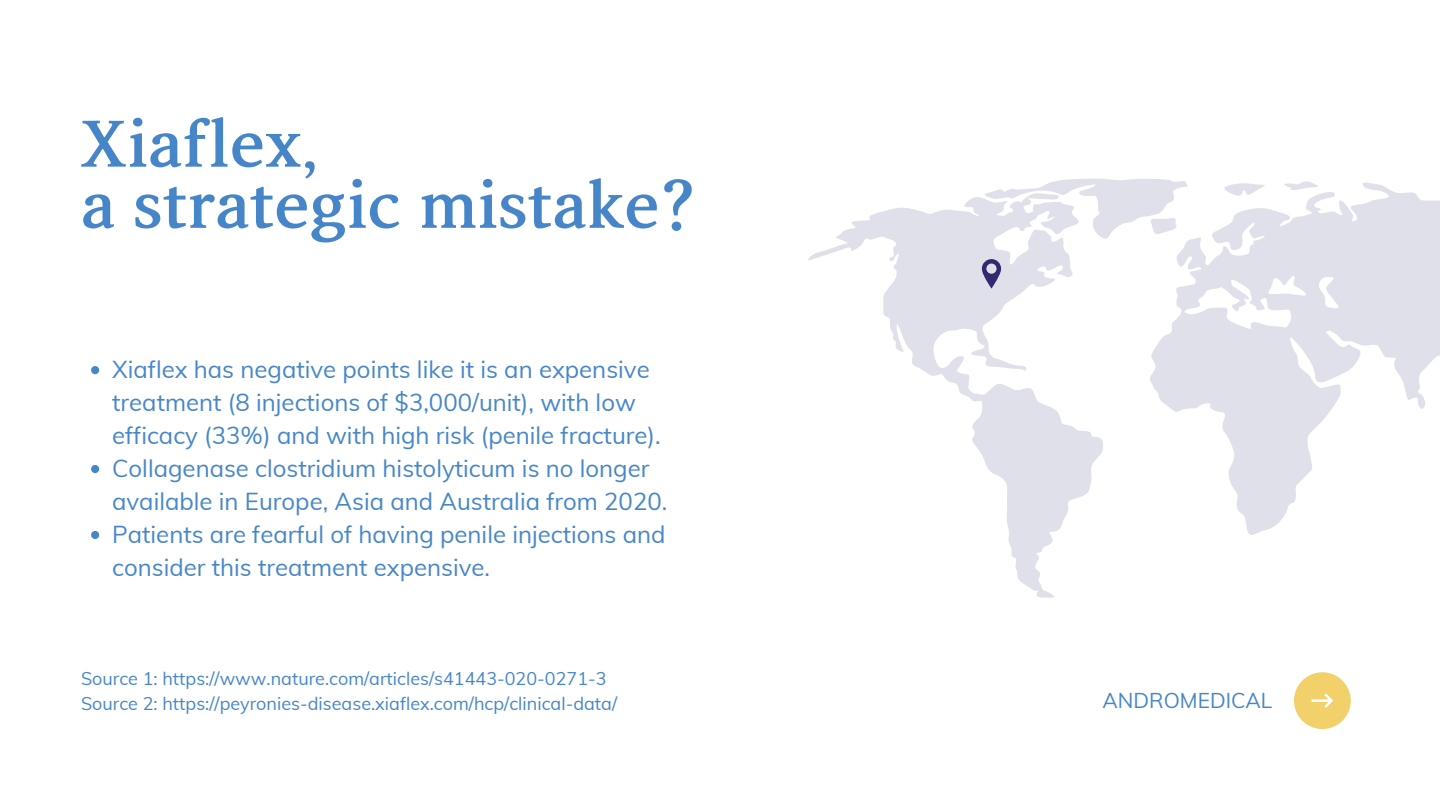
<style>
.page{position:relative;width:1440px;height:810px;background:#fff}
.page>*{position:absolute;margin:0;border:0;box-sizing:border-box;transform-origin:0 0}
.t1{font:64px "Arita buri Bold OTF";color:#4686c8}
.t2{font:24px/33px "Muli";color:#4686c8}
.t3{font:21px "Muli";color:#4686c8}
.t4{font:18px "Muli";color:#4686c8}
</style>
<div class="page">
<svg style="left:1150px;top:181px;width:290px;height:354px;fill:#e0e0ea"></svg>
<svg style="left:808px;top:197px;width:295px;height:401px"></svg>
<svg style="left:979px;top:179px;width:211px;height:61px"></svg>
<svg style="left:982px;top:259px;width:19px;height:30px"></svg>
<svg style="left:1294px;top:672px;width:57px;height:57px"></svg>
<svg style="left:91px;top:366px;width:8px;height:8px"></svg>
<svg style="left:91px;top:465px;width:8px;height:8px"></svg>
<svg style="left:91px;top:531px;width:8px;height:8px"></svg>
<p class="t1" style="left:81px;top:108px;width:239px">Xiaflex,</p>
<p class="t1" style="left:81px;top:169px;width:617px">a strategic mistake?</p>
<p class="t2" style="left:112px;top:353px;width:550px">Xiaflex has negative points like it is an expensive treatment (8 injections of $3,000/unit), with low efficacy (33%) and with high risk (penile fracture).</p>
<p class="t2" style="left:112px;top:452px;width:557px">Collagenase clostridium histolyticum is no longer available in Europe, Asia and Australia from 2020.</p>
<p class="t2" style="left:112px;top:517px;width:555px">Patients are fearful of having penile injections and consider this treatment expensive.</p>
<p class="t4" style="left:81px;top:666px;width:527px">Source 1: https://www.nature.com/articles/s41443-020-0271-3</p>
<p class="t4" style="left:81px;top:692px;width:538px">Source 2: https://peyronies-disease.xiaflex.com/hcp/clinical-data/</p>
<p class="t3" style="left:1102px;top:687px;width:171px">ANDROMEDICAL</p>
</div>
